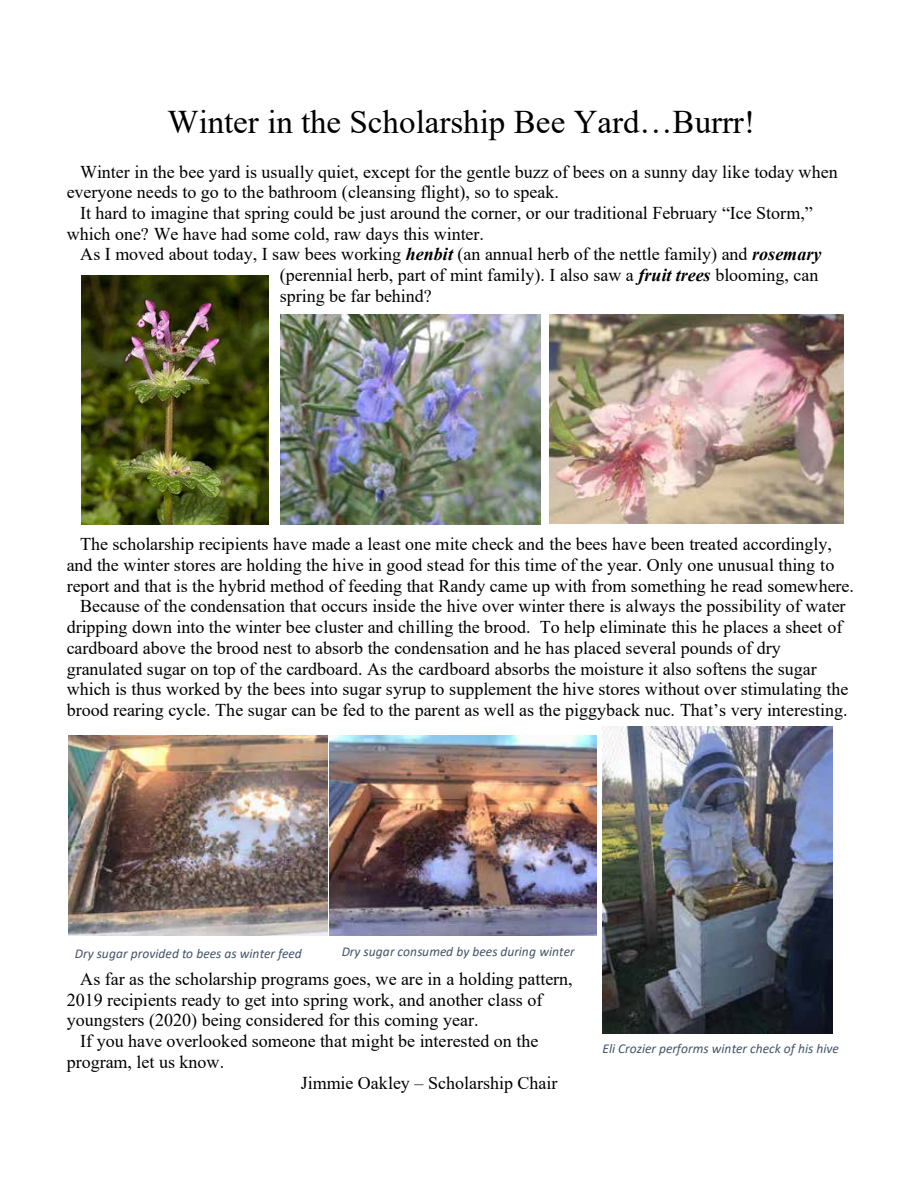
<style>
.page{position:relative;width:918px;height:1188px;background:#fff}
.page>*{position:absolute;margin:0;border:0;box-sizing:border-box;transform-origin:0 0}
.t1{font:33px "Times New Roman";color:#000}
.t2{font:18px/20.7px "Times New Roman";color:#000}
.t3{font:italic 13.5px "Calibri";color:#44546a}
.s1{font-weight:700;font-style:italic}
</style>
<div class="page">
<img style="left:82px;top:276px;width:186px;height:248px">
<img style="left:281px;top:315px;width:260px;height:210px">
<img style="left:549px;top:314px;width:295px;height:210px">
<img style="left:330px;top:736px;width:266px;height:200px">
<img style="left:68px;top:736px;width:260px;height:200px">
<img style="left:602px;top:727px;width:230px;height:307px">
<h1 class="t1" style="left:168px;top:99px;width:589px">Winter in the Scholarship Bee Yard…Burrr!</h1>
<p class="t2" style="left:67px;top:161px;width:773px;text-indent:14px">Winter in the bee yard is usually quiet, except for the gentle buzz of bees on a sunny day like today when everyone needs to go to the bathroom (cleansing flight), so to speak.</p>
<p class="t2" style="left:67px;top:202px;width:748px;text-indent:14px">It hard to imagine that spring could be just around the corner, or our traditional February “Ice Storm,” which one? We have had some cold, raw days this winter.</p>
<p class="t2" style="left:280px;top:244px;width:543px;text-indent:-200px">As I moved about today, I saw bees working <span class="s1">henbit</span> (an annual herb of the nettle family) and <span class="s1">rosemary </span>(perennial herb, part of mint family). I also saw a <span class="s1">fruit trees</span> blooming, can spring be far behind?</p>
<p class="t2" style="left:80px;top:533px;width:753px">The scholarship recipients have made a least one mite check and the bees have been treated accordingly,</p>
<p class="t2" style="left:67px;top:554px;width:769px">and the winter stores are holding the hive in good stead for this time of the year. Only one unusual thing to</p>
<p class="t2" style="left:67px;top:575px;width:789px">report and that is the hybrid method of feeding that Randy came up with from something he read somewhere.</p>
<p class="t2" style="left:80px;top:595px;width:767px">Because of the condensation that occurs inside the hive over winter there is always the possibility of water</p>
<p class="t2" style="left:67px;top:616px;width:777px">dripping down into the winter bee cluster and chilling the brood. To help eliminate this he places a sheet of</p>
<p class="t2" style="left:67px;top:637px;width:716px">cardboard above the brood nest to absorb the condensation and he has placed several pounds of dry</p>
<p class="t2" style="left:67px;top:658px;width:752px">granulated sugar on top of the cardboard. As the cardboard absorbs the moisture it also softens the sugar</p>
<p class="t2" style="left:67px;top:678px;width:783px">which is thus worked by the bees into sugar syrup to supplement the hive stores without over stimulating the</p>
<p class="t2" style="left:67px;top:699px;width:783px">brood rearing cycle. The sugar can be fed to the parent as well as the piggyback nuc. That’s very interesting.</p>
<p class="t3" style="left:75px;top:944px;width:228px">Dry sugar provided to bees as winter feed</p>
<p class="t3" style="left:342px;top:942px;width:235px">Dry sugar consumed by bees during winter</p>
<p class="t2" style="left:80px;top:968px;width:494px">As far as the scholarship programs goes, we are in a holding pattern,</p>
<p class="t2" style="left:67px;top:989px;width:477px">2019 recipients ready to get into spring work, and another class of</p>
<p class="t2" style="left:67px;top:1010px;width:413px">youngsters (2020) being considered for this coming year.</p>
<p class="t2" style="left:80px;top:1030px;width:460px">If you have overlooked someone that might be interested on the</p>
<p class="t2" style="left:67px;top:1051px;width:159px">program, let us know.</p>
<p class="t2" style="left:301px;top:1072px;width:258px">Jimmie Oakley – Scholarship Chair</p>
<p class="t3" style="left:602px;top:1040px;width:238px">Eli Crozier performs winter check of his hive</p>
</div>
